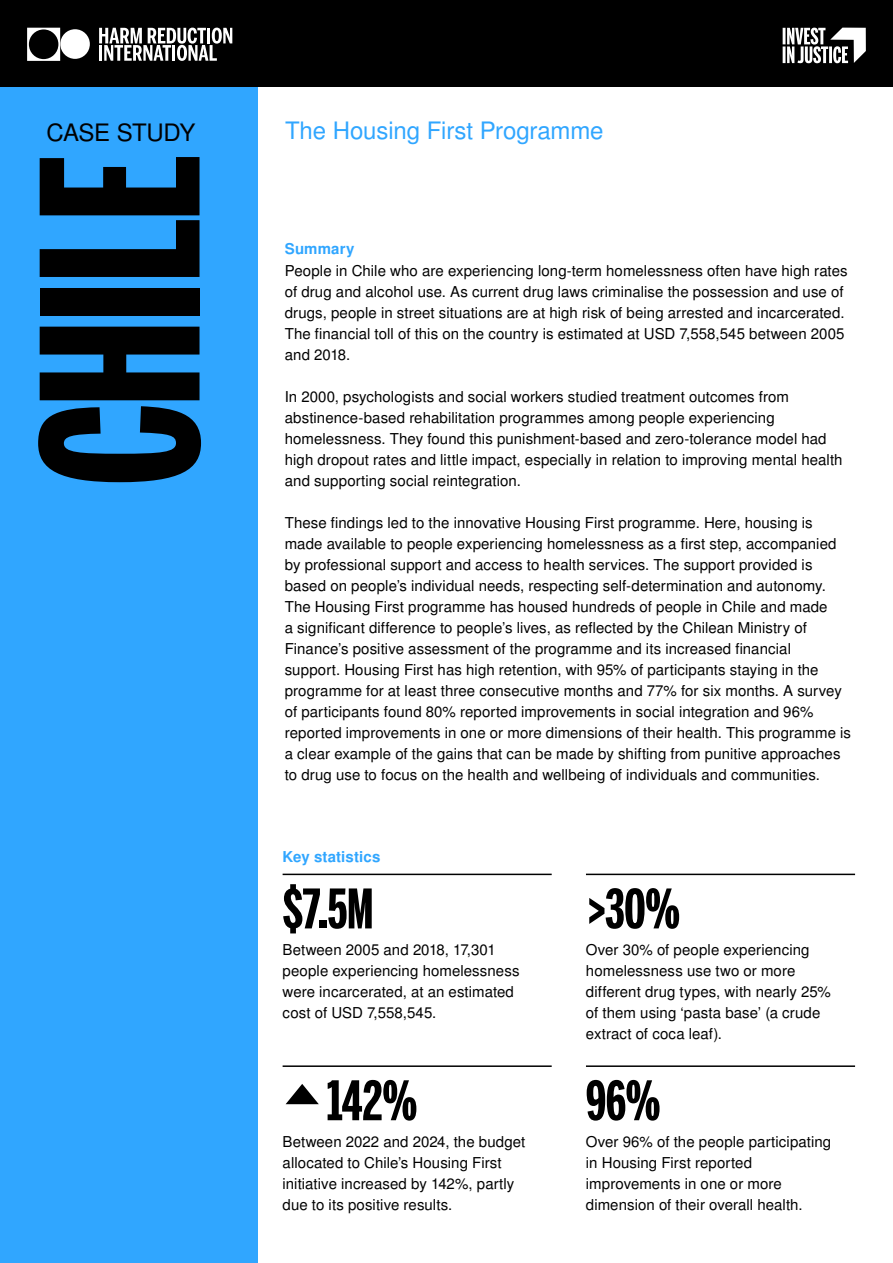
<style>
.page{position:relative;width:893px;height:1263px;background:#fff}
.page>*{position:absolute;margin:0;border:0;box-sizing:border-box;transform-origin:0 0}
.t1{font:700 216px "Benton Sans Extra Compressed";letter-spacing:-.015em;color:#000}
.t2{font:700 54px "Benton Sans Extra Compressed";letter-spacing:-.01em;color:#000}
.t3{font:24px "Nimbus San L";letter-spacing:-.005em;color:#30a6ff}
.t4{font:24px "Nimbus San L";letter-spacing:-.025em;color:#000}
.t5{font:15px/21px "Nimbus San L";letter-spacing:.005em;color:#000}
.t6{font:700 15px "Nimbus San L";letter-spacing:.01em;color:#30a6ff}
</style>
<div class="page">
<div style="left:0;top:74px;width:258px;height:1189px;background:#30a6ff"></div>
<div style="left:0;top:0;width:893px;height:87px;background:#000"></div>
<svg style="left:783px;top:28px;width:83px;height:35px"></svg>
<div style="left:60px;top:29px;width:30px;height:30px;background:#fff;border-radius:50%"></div>
<svg style="left:27px;top:28px;width:33px;height:33px"></svg>
<svg style="left:99px;top:28px;width:133px;height:33px"></svg>
<hr style="left:586px;top:874px;width:269px;height:1px;background:#000">
<hr style="left:283px;top:1065px;width:269px;height:2px;background:#000">
<hr style="left:283px;top:874px;width:269px;height:1px;background:#000">
<hr style="left:586px;top:1065px;width:269px;height:2px;background:#000">
<svg style="left:286px;top:1084px;width:33px;height:20px"></svg>
<h3 class="t4" style="left:47px;top:118px;width:150px">CASE STUDY</h3>
<h1 class="t1" style="left:-13px;top:486px;width:332px;rotate:-90deg">CHILE</h1>
<h3 class="t3" style="left:285px;top:116px;width:320px">The Housing First Programme</h3>
<p class="t6" style="left:285px;top:239px;width:71px">Summary</p>
<p class="t5" style="left:285px;top:261px;width:564px">People in Chile who are experiencing long-term homelessness often have high rates of drug and alcohol use. As current drug laws criminalise the possession and use of drugs, people in street situations are at high risk of being arrested and incarcerated.<br>The financial toll of this on the country is estimated at USD 7,558,545 between 2005 and 2018.</p>
<p class="t5" style="left:285px;top:387px;width:559px">In 2000, psychologists and social workers studied treatment outcomes from abstinence-based rehabilitation programmes among people experiencing homelessness. They found this punishment-based and zero-tolerance model had high dropout rates and little impact, especially in relation to improving mental health and supporting social reintegration.</p>
<p class="t5" style="left:285px;top:513px;width:568px">These findings led to the innovative Housing First programme. Here, housing is made available to people experiencing homelessness as a first step, accompanied by professional support and access to health services. The support provided is based on people’s individual needs, respecting self-determination and autonomy.<br>The Housing First programme has housed hundreds of people in Chile and made<br>a significant difference to people’s lives, as reflected by the Chilean Ministry of Finance’s positive assessment of the programme and its increased financial<br>support. Housing First has high retention, with 95% of participants staying in the programme for at least three consecutive months and 77% for six months. A survey of participants found 80% reported improvements in social integration and 96% reported improvements in one or more dimensions of their health. This programme is a clear example of the gains that can be made by shifting from punitive approaches to drug use to focus on the health and wellbeing of individuals and communities.</p>
<p class="t6" style="left:283px;top:847px;width:99px">Key statistics</p>
<h2 class="t2" style="left:283px;top:875px;width:92px">$7.5M</h2>
<p class="t5" style="left:283px;top:940px;width:238px">Between 2005 and 2018, 17,301 people experiencing homelessness were incarcerated, at an estimated cost of USD 7,558,545.</p>
<h2 class="t2" style="left:327px;top:1067px;width:92px">142%</h2>
<p class="t5" style="left:283px;top:1131px;width:244px">Between 2022 and 2024, the budget allocated to Chile’s Housing First initiative increased by 142%, partly due to its positive results.</p>
<h2 class="t2" style="left:586px;top:875px;width:96px">&gt;30%</h2>
<p class="t5" style="left:586px;top:940px;width:246px">Over 30% of people experiencing homelessness use two or more different drug types, with nearly 25% of them using ‘pasta base’ (a crude extract of coca leaf).</p>
<h2 class="t2" style="left:586px;top:1067px;width:76px">96%</h2>
<p class="t5" style="left:586px;top:1131px;width:247px">Over 96% of the people participating in Housing First reported improvements in one or more dimension of their overall health.</p>
</div>
